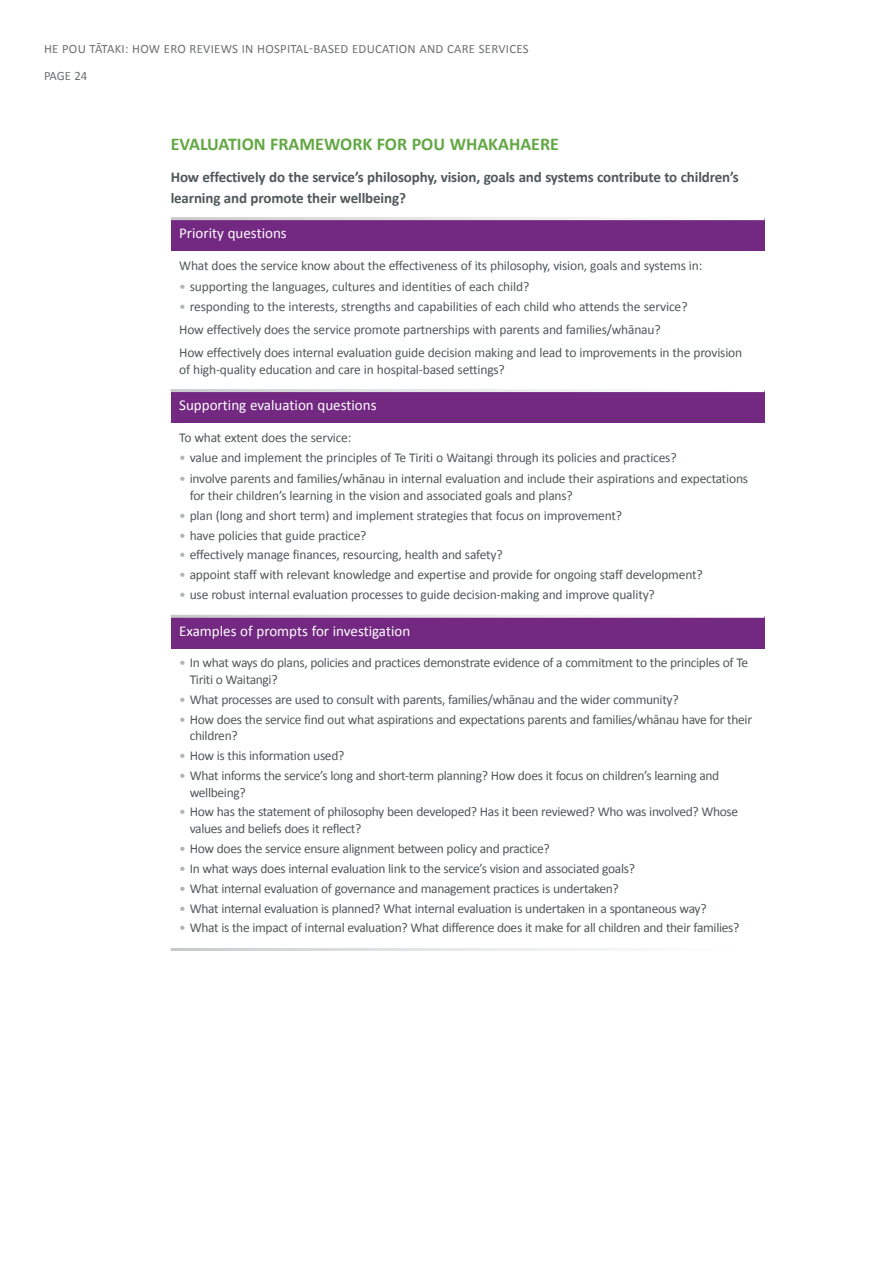
<style>
.page{position:relative;width:893px;height:1263px;background:#fff}
.page>*{position:absolute;margin:0;border:0;box-sizing:border-box;transform-origin:0 0}
.t1{font:700 18px "Calibri";color:#63a844}
.t2{font:700 15px/21px "Calibri";letter-spacing:-.01em;color:#505959}
.t3{font:15px "Calibri";color:#fff}
.t4{font:13.5px/16.5px "Calibri";letter-spacing:-.025em;color:#505959}
.t5{font:12.75px/27px "Calibri";letter-spacing:.02em;color:#6d6f71}
.s1{color:#b2b4b6}
</style>
<div class="page">
<div style="left:171px;top:219px;width:593px;height:32px;background:#732981"></div>
<div style="left:171px;top:391px;width:593px;height:32px;background:#732981"></div>
<div style="left:171px;top:616px;width:593px;height:33px;background:#732981"></div>
<hr style="left:171px;top:217px;width:593px;height:3px;background:#fff">
<hr style="left:171px;top:389px;width:593px;height:3px;background:#fff">
<hr style="left:171px;top:615px;width:593px;height:3px;background:#fff">
<p class="t5" style="left:44px;top:35px;width:486px">HE POU TĀTAKI: HOW ERO REVIEWS IN HOSPITAL-BASED EDUCATION AND CARE SERVICES<br>PAGE 24</p>
<h1 class="t1" style="left:171px;top:132px;width:390px">EVALUATION FRAMEWORK FOR POU WHAKAHAERE</h1>
<p class="t2" style="left:171px;top:166px;width:570px">How effectively do the service’s philosophy, vision, goals and systems contribute to children’s learning and promote their wellbeing?</p>
<p class="t3" style="left:179px;top:224px;width:109px">Priority questions</p>
<p class="t4" style="left:179px;top:256px;width:525px">What does the service know about the effectiveness of its philosophy, vision, goals and systems in:</p>
<p class="t4" style="left:179px;top:277px;width:352px"><span class="s1">•</span> supporting the languages, cultures and identities of each child?</p>
<p class="t4" style="left:179px;top:295px;width:564px;line-height:23px"><span class="s1">•</span> responding to the interests, strengths and capabilities of each child who attends the service?<br>How effectively does the service promote partnerships with parents and families/whānau?<br>How effectively does internal evaluation guide decision making and lead to improvements in the provision</p>
<p class="t4" style="left:179px;top:360px;width:327px">of high-quality education and care in hospital-based settings?</p>
<p class="t3" style="left:179px;top:396px;width:199px">Supporting evaluation questions</p>
<p class="t4" style="left:179px;top:428px;width:174px">To what extent does the service:</p>
<p class="t4" style="left:179px;top:449px;width:499px"><span class="s1">•</span> value and implement the principles of Te Tiriti o Waitangi through its policies and practices?</p>
<p class="t4" style="left:190px;top:470px;width:560px;text-indent:-11px"><span class="s1">•</span> involve parents and families/whānau in internal evaluation and include their aspirations and expectations for their children’s learning in the vision and associated goals and plans?</p>
<p class="t4" style="left:179px;top:506px;width:444px"><span class="s1">•</span> plan (long and short term) and implement strategies that focus on improvement?</p>
<p class="t4" style="left:179px;top:526px;width:189px"><span class="s1">•</span> have policies that guide practice?</p>
<p class="t4" style="left:179px;top:546px;width:325px"><span class="s1">•</span> effectively manage finances, resourcing, health and safety?</p>
<p class="t4" style="left:179px;top:566px;width:525px"><span class="s1">•</span> appoint staff with relevant knowledge and expertise and provide for ongoing staff development?</p>
<p class="t4" style="left:179px;top:586px;width:477px"><span class="s1">•</span> use robust internal evaluation processes to guide decision-making and improve quality?</p>
<p class="t3" style="left:179px;top:622px;width:233px">Examples of prompts for investigation</p>
<p class="t4" style="left:190px;top:654px;width:560px;text-indent:-11px"><span class="s1">•</span> In what ways do plans, policies and practices demonstrate evidence of a commitment to the principles of Te<br>Tiriti o Waitangi?</p>
<p class="t4" style="left:179px;top:690px;width:501px"><span class="s1">•</span> What processes are used to consult with parents, families/whānau and the wider community?</p>
<p class="t4" style="left:190px;top:710px;width:564px;text-indent:-11px"><span class="s1">•</span> How does the service find out what aspirations and expectations parents and families/whānau have for their children?</p>
<p class="t4" style="left:179px;top:747px;width:167px"><span class="s1">•</span> How is this information used?</p>
<p class="t4" style="left:190px;top:767px;width:531px;text-indent:-11px"><span class="s1">•</span> What informs the service’s long and short-term planning? How does it focus on children’s learning and wellbeing?</p>
<p class="t4" style="left:190px;top:803px;width:550px;text-indent:-11px"><span class="s1">•</span> How has the statement of philosophy been developed? Has it been reviewed? Who was involved? Whose values and beliefs does it reflect?</p>
<p class="t4" style="left:179px;top:839px;width:372px"><span class="s1">•</span> How does the service ensure alignment between policy and practice?</p>
<p class="t4" style="left:179px;top:859px;width:457px"><span class="s1">•</span> In what ways does internal evaluation link to the service’s vision and associated goals?</p>
<p class="t4" style="left:179px;top:879px;width:441px"><span class="s1">•</span> What internal evaluation of governance and management practices is undertaken?</p>
<p class="t4" style="left:179px;top:899px;width:529px"><span class="s1">•</span> What internal evaluation is planned? What internal evaluation is undertaken in a spontaneous way?</p>
<p class="t4" style="left:179px;top:919px;width:562px"><span class="s1">•</span> What is the impact of internal evaluation? What difference does it make for all children and their families?</p>
</div>
